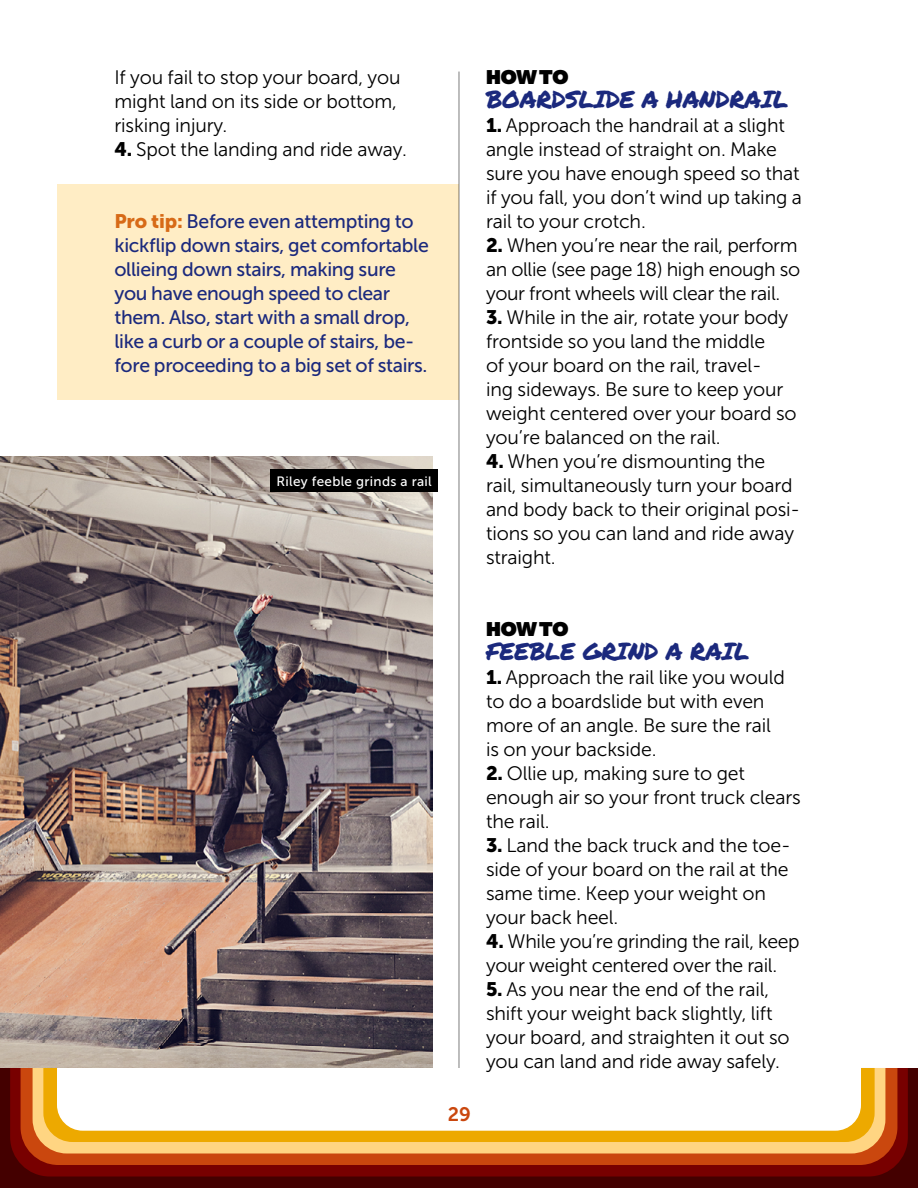
<style>
.page{position:relative;width:918px;height:1188px;background:#fff}
.page>*{position:absolute;margin:0;border:0;box-sizing:border-box;transform-origin:0 0}
.t1{font:24px "Permanent Marker";letter-spacing:-.01em;color:#1b297d}
.t2{font:19.5px/24px "Museo Sans 300";letter-spacing:-.01em;color:#000}
.t3{font:19.5px/24px "Museo Sans 500";letter-spacing:-.02em;color:#1b297d}
.t4{font:900 19.5px "Museo Sans Display";letter-spacing:-.02em;color:#000}
.t5{font:19.5px "Museo Sans 700";color:#ca470e}
.t6{font:13.5px "Museo Sans 500";letter-spacing:.025em;color:#fff}
.s1{font-family:"Museo Sans 900"}
.s2{font-family:"Museo Sans 900";color:#d76a17}
</style>
<div class="page">
<div style="left:0;top:1068px;width:918px;height:120px;background:#400"></div>
<svg style="left:10px;top:1068px;width:898px;height:109px;background:#730000"></svg>
<div style="left:21px;top:1068px;width:876px;height:97px;background:#ca470e"></div>
<svg style="left:33px;top:1068px;width:852px;height:86px;background:#fac978"></svg>
<div style="left:43px;top:1068px;width:832px;height:74px;background:#eda900"></div>
<div style="left:57px;top:1065px;width:804px;height:66px;background:#fff"></div>
<div style="left:57px;top:184px;width:402px;height:216px;background:#ffedc5"></div>
<hr style="left:459px;top:72px;width:1px;height:996px;background:#000">
<img style="left:0;top:456px;width:432px;height:612px">
<div style="left:271px;top:470px;width:167px;height:22px;background:#000"></div>
<p class="t2" style="left:114px;top:65px;width:288px">If you fail to stop your board, you might land on its side or bottom, risking injury.</p>
<p class="t2" style="left:114px;top:137px;width:294px"><span class="s1">4.</span> Spot the landing and ride away.</p>
<p class="t3" style="left:114px;top:209px;width:316px"><span class="s2">Pro tip:</span> Before even attempting to kickflip down stairs, get comfortable ollieing down stairs, making sure you have enough speed to clear them. Also, start with a small drop, like a curb or a couple of stairs, be&shy;fore proceeding to a big set of stairs.</p>
<p class="t6" style="left:277px;top:474px;width:157px">Riley feeble grinds a rail</p>
<p class="t4" style="left:486px;top:66px;width:84px">HOW TO</p>
<p class="t1" style="left:486px;top:81px;width:304px">BOARDSLIDE A HANDRAIL</p>
<p class="t2" style="left:486px;top:113px;width:317px"><span class="s1">1.</span> Approach the handrail at a slight angle instead of straight on. Make sure you have enough speed so that if you fall, you don’t wind up taking a rail to your crotch.</p>
<p class="t2" style="left:486px;top:233px;width:316px"><span class="s1">2.</span> When you’re near the rail, perform an ollie (see page 18) high enough so your front wheels will clear the rail.</p>
<p class="t2" style="left:486px;top:305px;width:312px"><span class="s1">3.</span> While in the air, rotate your body frontside so you land the middle<br>of your board on the rail, travel-<br>ing sideways. Be sure to keep your weight centered over your board so you’re balanced on the rail.</p>
<p class="t2" style="left:486px;top:450px;width:316px"><span class="s1">4.</span> When you’re dismounting the rail, simultaneously turn your board and body back to their original posi&shy;tions so you can land and ride away straight.</p>
<p class="t5" style="left:448px;top:1103px;width:25px">29</p>
<p class="t4" style="left:486px;top:618px;width:84px">HOW TO</p>
<p class="t1" style="left:486px;top:633px;width:265px">FEEBLE GRIND A RAIL</p>
<p class="t2" style="left:486px;top:665px;width:300px"><span class="s1">1.</span> Approach the rail like you would to do a boardslide but with even more of an angle. Be sure the rail is on your backside.</p>
<p class="t2" style="left:486px;top:761px;width:316px"><span class="s1">2.</span> Ollie up, making sure to get enough air so your front truck clears the rail.</p>
<p class="t2" style="left:486px;top:833px;width:306px"><span class="s1">3.</span> Land the back truck and the toe&shy;side of your board on the rail at the same time. Keep your weight on your back heel.</p>
<p class="t2" style="left:486px;top:929px;width:315px"><span class="s1">4.</span> While you’re grinding the rail, keep your weight centered over the rail.</p>
<p class="t2" style="left:486px;top:977px;width:305px"><span class="s1">5.</span> As you near the end of the rail, shift your weight back slightly, lift your board, and straighten it out so you can land and ride away safely.</p>
</div>
